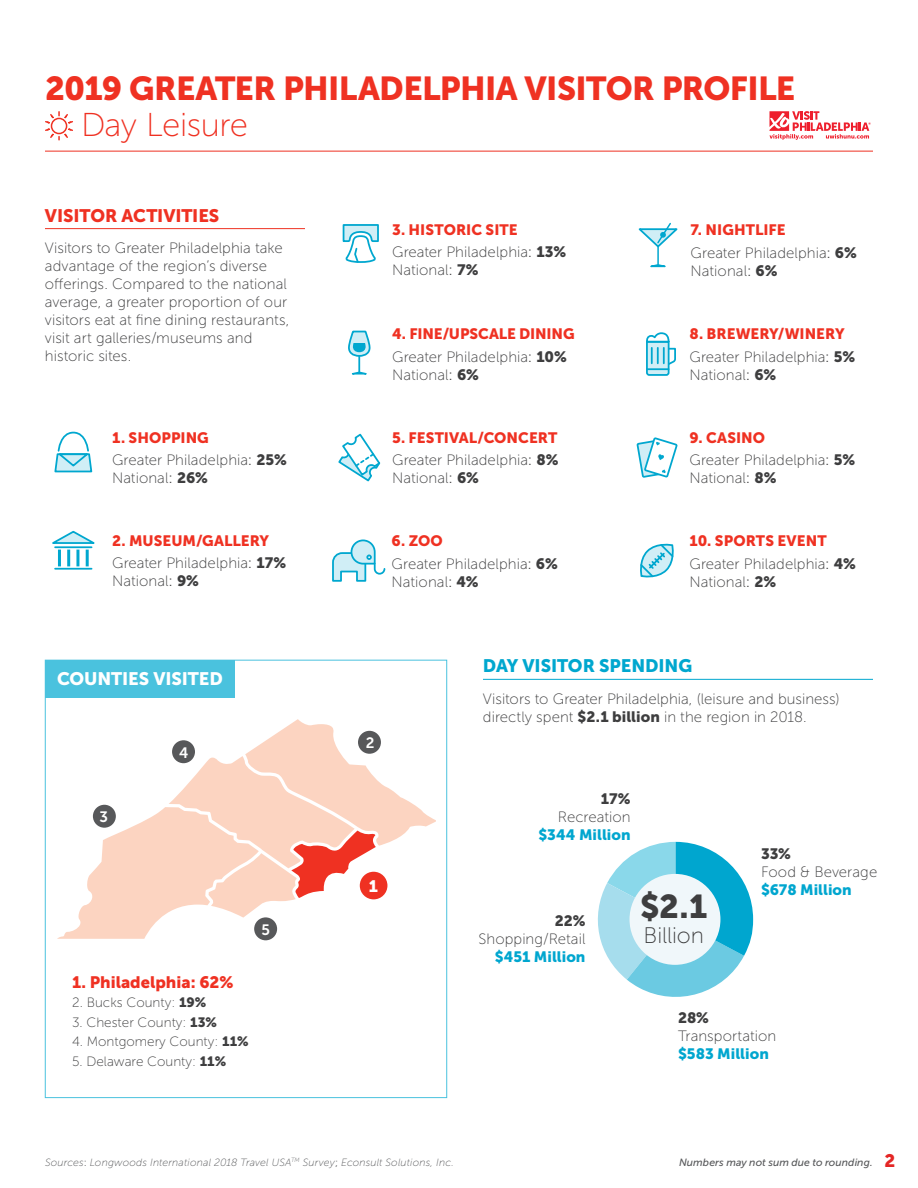
<style>
.page{position:relative;width:918px;height:1188px;background:#fff}
.page>*{position:absolute;margin:0;border:0;box-sizing:border-box;transform-origin:0 0}
.t1{font:33px "Museo Sans 900";letter-spacing:-.02em;color:#ef3122}
.t2{font:33px "Museo Sans 100";letter-spacing:-.02em;color:#ef3122}
.t3{font:32.85px "Museo Sans 900";color:#3e3e3f}
.t4{font:22.5px "Museo Sans 100";letter-spacing:-.005em;color:#3e3e3f}
.t5{font:18px "Museo Sans 900";letter-spacing:-.005em;color:#00a7cf}
.t6{font:18px "Museo Sans 900";letter-spacing:-.005em;color:#ef3122}
.t7{font:18px "Museo Sans 900";letter-spacing:-.005em;color:#fff}
.t8{font:18px "Museo Sans 900";color:#e42625}
.t9{font:16.5px "Museo Sans 900";color:#ef3122}
.t10{font:16.5px "Museo Sans 900";color:#fff}
.t11{font:15px/18px "Museo Sans 100";letter-spacing:.005em;color:#3e3e3f}
.t12{font:15px "Museo Sans 900";color:#ef3122}
.t13{font:15px "Museo Sans 900";letter-spacing:.005em;color:#00a6cf}
.t14{font:15px "Museo Sans 900";color:#3e3e3f}
.t15{font:15px "Museo Sans 700";color:#fff}
.t16{font:13.5px "Museo Sans 100";color:#3e3e3f}
.t17{font:italic 10.5px "Museo Sans 100";letter-spacing:.015em;color:#57585a}
.t18{font:italic 10.5px "Museo Sans 500";letter-spacing:.005em;color:#57585a}
.s1{font-family:"Museo Sans 300"}
.s2{font-family:"Museo Sans 900"}
.s3{font-family:"Museo Sans 300";font-style:normal}
</style>
<div class="page">
<svg style="left:597px;top:842px;width:156px;height:155px"></svg>
<div style="left:630px;top:874px;width:90px;height:91px;background:#f0f7fa;border-radius:50%"></div>
<div style="left:45px;top:660px;width:190px;height:37px;background:#4ac2de"></div>
<hr style="left:45px;top:228px;width:260px;height:1px;background:#ef3122">
<hr style="left:483px;top:679px;width:390px;height:1px;background:#00a7cf">
<svg style="left:54px;top:431px;width:39px;height:42px"></svg>
<svg style="left:52px;top:530px;width:43px;height:14px"></svg>
<hr style="left:58px;top:550px;width:3px;height:16px;background:#00a7cf">
<hr style="left:67px;top:550px;width:3px;height:16px;background:#00a7cf">
<hr style="left:76px;top:550px;width:3px;height:16px;background:#00a7cf">
<hr style="left:86px;top:550px;width:3px;height:16px;background:#00a7cf">
<hr style="left:55px;top:546px;width:37px;height:2px;background:#00a7cf">
<hr style="left:55px;top:568px;width:37px;height:2px;background:#00a7cf">
<svg style="left:342px;top:224px;width:37px;height:39px"></svg>
<svg style="left:338px;top:433px;width:43px;height:49px"></svg>
<svg style="left:332px;top:539px;width:54px;height:43px"></svg>
<svg style="left:646px;top:332px;width:30px;height:44px"></svg>
<svg style="left:348px;top:332px;width:23px;height:43px"></svg>
<svg style="left:638px;top:222px;width:40px;height:46px"></svg>
<svg style="left:640px;top:543px;width:34px;height:35px"></svg>
<svg style="left:636px;top:437px;width:42px;height:41px"></svg>
<svg style="left:57px;top:719px;width:379px;height:220px"></svg>
<div style="left:360px;top:872px;width:27px;height:27px;background:#ef3122;border-radius:50%"></div>
<div style="left:172px;top:740px;width:23px;height:23px;background:#57585a;border-radius:50%"></div>
<div style="left:93px;top:805px;width:23px;height:23px;background:#57585a;border-radius:50%"></div>
<div style="left:254px;top:917px;width:23px;height:23px;background:#57585a;border-radius:50%"></div>
<div style="left:358px;top:731px;width:23px;height:23px;background:#57585a;border-radius:50%"></div>
<hr style="left:45px;top:151px;width:828px;height:1px;background:#ef3122">
<svg style="left:45px;top:111px;width:28px;height:30px"></svg>
<svg style="left:770px;top:111px;width:101px;height:29px"></svg>
<h1 class="t1" style="left:45px;top:69px;width:752px">2019 GREATER PHILADELPHIA VISITOR PROFILE</h1>
<h1 class="t2" style="left:81px;top:107px;width:168px">Day Leisure</h1>
<p class="t6" style="left:45px;top:205px;width:176px">VISITOR ACTIVITIES</p>
<p class="t11" style="left:45px;top:239px;width:246px">Visitors to Greater Philadelphia take advantage of the region’s diverse offerings. Compared to the national average, a greater proportion of our visitors eat at fine dining restaurants, visit art galleries/museums and historic sites.</p>
<p class="t12" style="left:112px;top:429px;width:98px">1. SHOPPING</p>
<p class="t11" style="left:112px;top:451px;width:176px">Greater Philadelphia<span class="s1">:</span> <span class="s2">25%<br></span>National<span class="s1">:</span> <span class="s2">26%</span></p>
<p class="t12" style="left:112px;top:532px;width:159px">2. MUSEUM/GALLERY</p>
<p class="t11" style="left:112px;top:555px;width:176px">Greater Philadelphia<span class="s1">:</span> <span class="s2">17%<br></span>National<span class="s1">:</span> <span class="s2">9%</span></p>
<p class="t7" style="left:57px;top:669px;width:167px">COUNTIES VISITED</p>
<p class="t15" style="left:100px;top:808px;width:10px">3</p>
<p class="t15" style="left:179px;top:744px;width:11px">4</p>
<p class="t15" style="left:262px;top:921px;width:10px">5</p>
<p class="t9" style="left:72px;top:972px;width:163px">1. Philadelphia: 62%</p>
<p class="t16" style="left:72px;top:995px;width:136px">2. Bucks County: <span class="s2">19%</span></p>
<p class="t16" style="left:72px;top:1015px;width:146px">3. Chester County: <span class="s2">13%</span></p>
<p class="t16" style="left:72px;top:1034px;width:178px">4. Montgomery County: <span class="s2">11%</span></p>
<p class="t16" style="left:72px;top:1054px;width:156px">5. Delaware County: <span class="s2">11%</span></p>
<p class="t12" style="left:392px;top:221px;width:127px">3. HISTORIC SITE</p>
<p class="t11" style="left:392px;top:243px;width:176px">Greater Philadelphia<span class="s1">:</span> <span class="s2">13%<br></span>National<span class="s1">:</span> <span class="s2">7%</span></p>
<p class="t12" style="left:392px;top:326px;width:184px">4. FINE/UPSCALE DINING</p>
<p class="t11" style="left:392px;top:348px;width:176px">Greater Philadelphia<span class="s1">:</span> <span class="s2">10%<br></span>National<span class="s1">:</span> <span class="s2">6%</span></p>
<p class="t12" style="left:392px;top:429px;width:167px">5. FESTIVAL/CONCERT</p>
<p class="t11" style="left:392px;top:451px;width:168px">Greater Philadelphia<span class="s1">:</span> <span class="s2">8%<br></span>National<span class="s1">:</span> <span class="s2">6%</span></p>
<p class="t12" style="left:392px;top:532px;width:53px">6. ZOO</p>
<p class="t11" style="left:392px;top:555px;width:168px">Greater Philadelphia<span class="s1">:</span> <span class="s2">6%<br></span>National<span class="s1">:</span> <span class="s2">4%</span></p>
<p class="t12" style="left:691px;top:222px;width:96px">7. NIGHTLIFE</p>
<p class="t11" style="left:691px;top:244px;width:168px">Greater Philadelphia<span class="s1">:</span> <span class="s2">6%<br></span>National<span class="s1">:</span> <span class="s2">6%</span></p>
<p class="t12" style="left:690px;top:325px;width:157px">8. BREWERY/WINERY</p>
<p class="t11" style="left:690px;top:348px;width:167px">Greater Philadelphia<span class="s1">:</span> <span class="s2">5%<br></span>National<span class="s1">:</span> <span class="s2">6%</span></p>
<p class="t12" style="left:690px;top:429px;width:77px">9. CASINO</p>
<p class="t11" style="left:690px;top:451px;width:167px">Greater Philadelphia<span class="s1">:</span> <span class="s2">5%<br></span>National<span class="s1">:</span> <span class="s2">8%</span></p>
<p class="t12" style="left:690px;top:532px;width:139px">10. SPORTS EVENT</p>
<p class="t11" style="left:690px;top:555px;width:168px">Greater Philadelphia<span class="s1">:</span> <span class="s2">4%<br></span>National<span class="s1">:</span> <span class="s2">2%</span></p>
<p class="t15" style="left:366px;top:734px;width:10px">2</p>
<p class="t10" style="left:369px;top:876px;width:11px">1</p>
<p class="t5" style="left:483px;top:656px;width:211px">DAY VISITOR SPENDING</p>
<p class="t11" style="left:483px;top:690px;width:358px">Visitors to Greater Philadelphia, (leisure and business) directly spent <span class="s2">$2.1 billion</span> in the region in 2018.</p>
<p class="t14" style="left:601px;top:790px;width:31px">17%</p>
<p class="t11" style="left:558px;top:808px;width:74px">Recreation</p>
<p class="t13" style="left:538px;top:826px;width:94px">$344 Million</p>
<p class="t14" style="left:555px;top:913px;width:32px">22%</p>
<p class="t11" style="left:478px;top:930px;width:109px">Shopping/Retail</p>
<p class="t13" style="left:495px;top:949px;width:92px">$451 Million</p>
<h2 class="t3" style="left:640px;top:888px;width:69px">$2.1</h2>
<h3 class="t4" style="left:644px;top:924px;width:62px">Billion</h3>
<p class="t14" style="left:761px;top:845px;width:32px">33%</p>
<p class="t11" style="left:761px;top:863px;width:118px">Food &amp; Beverage</p>
<p class="t13" style="left:761px;top:881px;width:92px">$678 Million</p>
<p class="t14" style="left:678px;top:1009px;width:33px">28%</p>
<p class="t11" style="left:678px;top:1027px;width:100px">Transportation</p>
<p class="t13" style="left:678px;top:1045px;width:92px">$583 Million</p>
<p class="t17" style="left:45px;top:1157px;width:410px">Sources<span class="s3">:</span> Longwoods International 2018 Travel USA<sup>TM</sup> Survey<span class="s3">;</span> Econsult Solutions, Inc.</p>
<p class="t18" style="left:679px;top:1157px;width:195px">Numbers may not sum due to rounding.</p>
<p class="t8" style="left:884px;top:1150px;width:12px">2</p>
</div>
